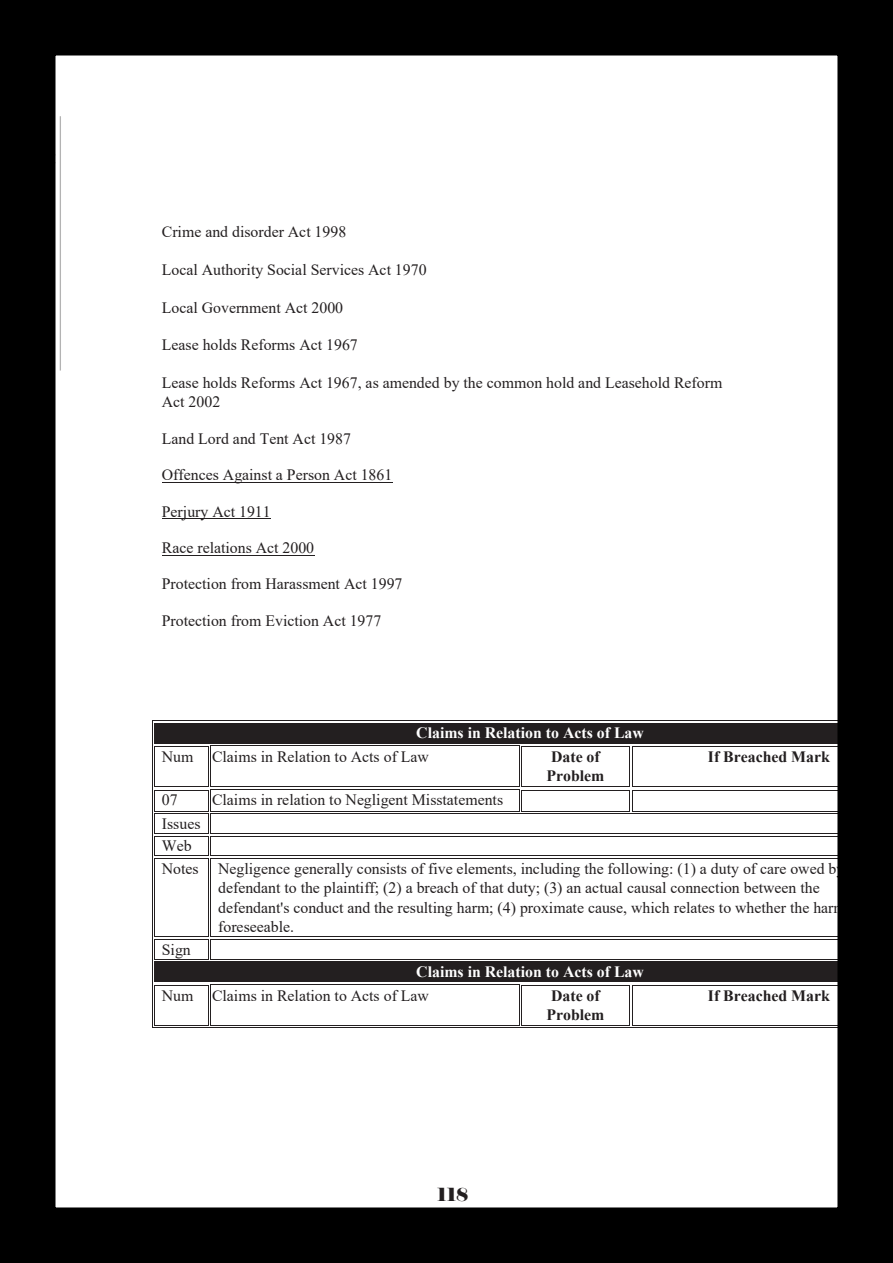
<style>
.page{position:relative;width:893px;height:1263px;background:#fff}
.page>*{position:absolute;margin:0;border:0;box-sizing:border-box;transform-origin:0 0}
.t1{font:18px "Elephant";color:#231f20}
.t2{font:15.75px/22.4px "Times New Roman";color:#231f20}
.t3{font:700 15.75px "Times New Roman";color:#fff}
.t4{font:700 15.75px/19px "Times New Roman";color:#231f20}
</style>
<div class="page">
<hr style="left:162px;top:482px;width:230px;height:1px;background:#231f20">
<hr style="left:162px;top:518px;width:109px;height:1px;background:#231f20">
<hr style="left:162px;top:555px;width:152px;height:1px;background:#231f20">
<div style="left:162px;top:723px;width:688px;height:20px;background:#231f20"></div>
<hr style="left:152px;top:720px;width:698px;height:1px;background:#231f20">
<hr style="left:155px;top:723px;width:695px;height:1px;background:#231f20">
<hr style="left:155px;top:743px;width:695px;height:1px;background:#231f20">
<svg style="left:152px;top:721px;width:3px;height:26px"></svg>
<hr style="left:155px;top:746px;width:53px;height:1px;background:#231f20">
<hr style="left:155px;top:786px;width:53px;height:1px;background:#231f20">
<hr style="left:154px;top:747px;width:1px;height:39px;background:#231f20">
<hr style="left:208px;top:747px;width:1px;height:39px;background:#231f20">
<hr style="left:152px;top:747px;width:1px;height:41px;background:#231f20">
<hr style="left:211px;top:745px;width:308px;height:1px;background:#231f20">
<hr style="left:211px;top:786px;width:308px;height:1px;background:#231f20">
<hr style="left:210px;top:746px;width:1px;height:40px;background:#231f20">
<hr style="left:519px;top:746px;width:1px;height:40px;background:#231f20">
<hr style="left:522px;top:746px;width:107px;height:1px;background:#231f20">
<hr style="left:522px;top:786px;width:107px;height:1px;background:#231f20">
<hr style="left:521px;top:747px;width:1px;height:39px;background:#231f20">
<hr style="left:629px;top:747px;width:1px;height:39px;background:#231f20">
<hr style="left:632px;top:746px;width:218px;height:1px;background:#231f20">
<hr style="left:632px;top:786px;width:218px;height:1px;background:#231f20">
<hr style="left:632px;top:747px;width:1px;height:39px;background:#231f20">
<hr style="left:155px;top:790px;width:53px;height:1px;background:#231f20">
<hr style="left:155px;top:811px;width:53px;height:1px;background:#231f20">
<hr style="left:211px;top:789px;width:308px;height:1px;background:#231f20">
<hr style="left:211px;top:811px;width:308px;height:1px;background:#231f20">
<hr style="left:522px;top:790px;width:107px;height:1px;background:#231f20">
<hr style="left:522px;top:811px;width:107px;height:1px;background:#231f20">
<svg style="left:519px;top:786px;width:3px;height:26px"></svg>
<hr style="left:632px;top:790px;width:218px;height:1px;background:#231f20">
<hr style="left:632px;top:811px;width:218px;height:1px;background:#231f20">
<svg style="left:629px;top:786px;width:4px;height:26px"></svg>
<hr style="left:155px;top:813px;width:53px;height:1px;background:#231f20">
<hr style="left:155px;top:833px;width:53px;height:1px;background:#231f20">
<hr style="left:211px;top:813px;width:639px;height:1px;background:#231f20">
<hr style="left:211px;top:833px;width:639px;height:1px;background:#231f20">
<hr style="left:155px;top:836px;width:53px;height:1px;background:#231f20">
<hr style="left:155px;top:856px;width:53px;height:1px;background:#231f20">
<hr style="left:211px;top:836px;width:639px;height:1px;background:#231f20">
<hr style="left:211px;top:856px;width:639px;height:1px;background:#231f20">
<svg style="left:152px;top:786px;width:3px;height:73px"></svg>
<hr style="left:155px;top:858px;width:53px;height:1px;background:#231f20">
<hr style="left:155px;top:936px;width:53px;height:1px;background:#231f20">
<hr style="left:154px;top:859px;width:1px;height:77px;background:#231f20">
<hr style="left:208px;top:859px;width:1px;height:77px;background:#231f20">
<hr style="left:152px;top:859px;width:1px;height:79px;background:#231f20">
<svg style="left:208px;top:786px;width:3px;height:73px"></svg>
<hr style="left:211px;top:858px;width:639px;height:1px;background:#231f20">
<hr style="left:211px;top:936px;width:639px;height:1px;background:#231f20">
<hr style="left:210px;top:859px;width:1px;height:77px;background:#231f20">
<hr style="left:155px;top:939px;width:53px;height:1px;background:#231f20">
<hr style="left:155px;top:959px;width:53px;height:1px;background:#231f20">
<hr style="left:211px;top:939px;width:639px;height:1px;background:#231f20">
<hr style="left:211px;top:959px;width:639px;height:1px;background:#231f20">
<svg style="left:208px;top:936px;width:3px;height:24px"></svg>
<div style="left:162px;top:962px;width:688px;height:19px;background:#231f20"></div>
<hr style="left:155px;top:961px;width:695px;height:1px;background:#231f20">
<hr style="left:155px;top:981px;width:695px;height:1px;background:#231f20">
<svg style="left:152px;top:936px;width:3px;height:50px"></svg>
<hr style="left:155px;top:985px;width:53px;height:1px;background:#231f20">
<hr style="left:155px;top:1025px;width:53px;height:1px;background:#231f20">
<hr style="left:154px;top:986px;width:1px;height:39px;background:#231f20">
<hr style="left:208px;top:986px;width:1px;height:39px;background:#231f20">
<hr style="left:152px;top:986px;width:1px;height:41px;background:#231f20">
<hr style="left:152px;top:1027px;width:57px;height:1px;background:#231f20">
<hr style="left:211px;top:984px;width:308px;height:1px;background:#231f20">
<hr style="left:211px;top:1025px;width:308px;height:1px;background:#231f20">
<hr style="left:210px;top:985px;width:1px;height:40px;background:#231f20">
<hr style="left:519px;top:985px;width:1px;height:40px;background:#231f20">
<hr style="left:210px;top:1027px;width:310px;height:1px;background:#231f20">
<hr style="left:522px;top:985px;width:107px;height:1px;background:#231f20">
<hr style="left:522px;top:1025px;width:107px;height:1px;background:#231f20">
<hr style="left:521px;top:986px;width:1px;height:39px;background:#231f20">
<hr style="left:629px;top:986px;width:1px;height:39px;background:#231f20">
<hr style="left:521px;top:1027px;width:110px;height:1px;background:#231f20">
<hr style="left:632px;top:985px;width:218px;height:1px;background:#231f20">
<hr style="left:632px;top:1025px;width:218px;height:1px;background:#231f20">
<hr style="left:632px;top:986px;width:1px;height:39px;background:#231f20">
<hr style="left:631px;top:1027px;width:219px;height:1px;background:#231f20">
<hr style="left:60px;top:116px;width:1px;height:255px;background:#b3b3b3">
<div style="left:0;top:0;width:893px;height:1263px;border:56px solid #000"></div>
<p class="t2" style="left:162px;top:220px;width:186px">Crime and disorder Act 1998</p>
<p class="t2" style="left:162px;top:258px;width:266px">Local Authority Social Services Act 1970</p>
<p class="t2" style="left:162px;top:296px;width:183px">Local Government Act 2000</p>
<p class="t2" style="left:162px;top:333px;width:197px">Lease holds Reforms Act 1967</p>
<p class="t2" style="left:162px;top:373px;width:562px;line-height:19.2px">Lease holds Reforms Act 1967, as amended by the common hold and Leasehold Reform<br>Act 2002</p>
<p class="t2" style="left:162px;top:427px;width:191px">Land Lord and Tent Act 1987</p>
<p class="t2" style="left:162px;top:463px;width:232px">Offences Against a Person Act 1861</p>
<p class="t2" style="left:162px;top:500px;width:110px">Perjury Act 1911</p>
<p class="t2" style="left:162px;top:536px;width:154px">Race relations Act 2000</p>
<p class="t2" style="left:162px;top:572px;width:242px">Protection from Harassment Act 1997</p>
<p class="t2" style="left:162px;top:609px;width:221px">Protection from Eviction Act 1977</p>
<p class="t3" style="left:416px;top:721px;width:229px">Claims in Relation to Acts of Law</p>
<p class="t2" style="left:162px;top:745px;width:269px">Num Claims in Relation to Acts of Law</p>
<p class="t4" style="left:546px;top:746px;width:59px">Date of<br>Problem</p>
<p class="t4" style="left:708px;top:746px;width:124px">If Breached Mark</p>
<p class="t2" style="left:162px;top:788px;width:17px">07</p>
<p class="t2" style="left:212px;top:788px;width:293px">Claims in relation to Negligent Misstatements</p>
<p class="t2" style="left:162px;top:812px;width:707px">Issues<br>Web<br>Notes Negligence generally consists of five elements, including the following: (1) a duty of care owed by the</p>
<p class="t2" style="left:218px;top:878px;width:658px;line-height:19.4px">defendant to the plaintiff; (2) a breach of that duty; (3) an actual causal connection between the defendant's conduct and the resulting harm; (4) proximate cause, which relates to whether the harm was foreseeable.</p>
<p class="t2" style="left:162px;top:937px;width:31px">Sign</p>
<p class="t3" style="left:416px;top:960px;width:229px">Claims in Relation to Acts of Law</p>
<p class="t2" style="left:162px;top:984px;width:269px">Num Claims in Relation to Acts of Law</p>
<p class="t4" style="left:546px;top:985px;width:59px">Date of<br>Problem</p>
<p class="t4" style="left:708px;top:985px;width:124px">If Breached Mark</p>
<p class="t1" style="left:437px;top:1183px;width:33px">118</p>
</div>
